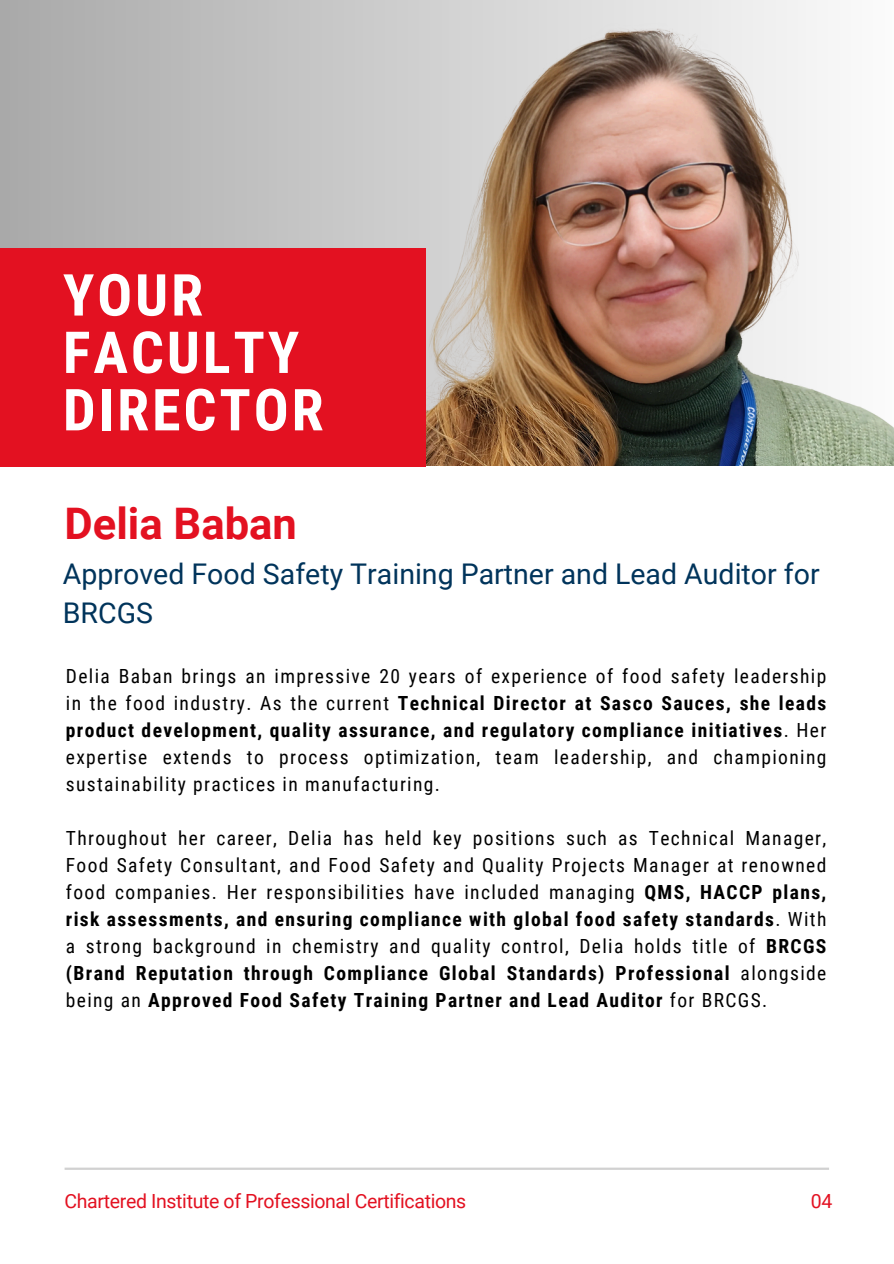
<style>
.page{position:relative;width:894px;height:1264px;background:#fff}
.page>*{position:absolute;margin:0;border:0;box-sizing:border-box;transform-origin:0 0}
.t1{font:700 57.9px/57.3px "Roboto Condensed";letter-spacing:.05em;color:#fff}
.t2{font:700 43.5px "Roboto";color:#e31121}
.t3{font:28.5px/39.3px "Roboto";color:#00345b}
.t4{font:19.5px/27px "Roboto Condensed";letter-spacing:.07em;color:#000;text-align:justify}
.t5{font:19.5px "Roboto";letter-spacing:-.015em;color:#e31121}
.s1{font-weight:700}
</style>
<div class="page">
<svg style="left:0;top:0;width:349px;height:248px;background:#b8b8b8"></svg>
<img style="left:349px;top:0;width:544px;height:465px">
<div style="left:0;top:248px;width:425px;height:218px;background:#e31121"></div>
<hr style="left:65px;top:1167px;width:763px;height:2px;background:#d1d1d1">
<p class="t1" style="left:63px;top:267px;width:262px">YOUR<br>FACULTY<br>DIRECTOR</p>
<h2 class="t2" style="left:65px;top:499px;width:234px">Delia Baban</h2>
<h3 class="t3" style="left:63px;top:554px;width:758px">Approved Food Safety Training Partner and Lead Auditor for<br>BRCGS</h3>
<p class="t4" style="left:66px;top:662px;width:761px">Delia Baban brings an impressive 20 years of experience of food safety leadership in the food industry. As the current <span class="s1">Technical Director at Sasco Sauces, she leads product development, quality assurance, and regulatory compliance initiatives</span>. Her expertise extends to process optimization, team leadership, and championing sustainability practices in manufacturing.</p>
<p class="t4" style="left:66px;top:824px;width:761px">Throughout her career, Delia has held key positions such as Technical Manager, Food Safety Consultant, and Food Safety and Quality Projects Manager at renowned food companies. Her responsibilities have included managing <span class="s1">QMS, HACCP plans, risk assessments, and ensuring compliance with global food safety standards</span>. With a strong background in chemistry and quality control, Delia holds title of <span class="s1">BRCGS (Brand Reputation through Compliance Global Standards) Professional</span> alongside being an <span class="s1">Approved Food Safety Training Partner and Lead Auditor</span> for BRCGS.</p>
<h1 class="t5" style="left:65px;top:1189px;width:403px">Chartered Institute of Professional Certifications</h1>
<p class="t5" style="left:810px;top:1189px;width:23px">04</p>
</div>
